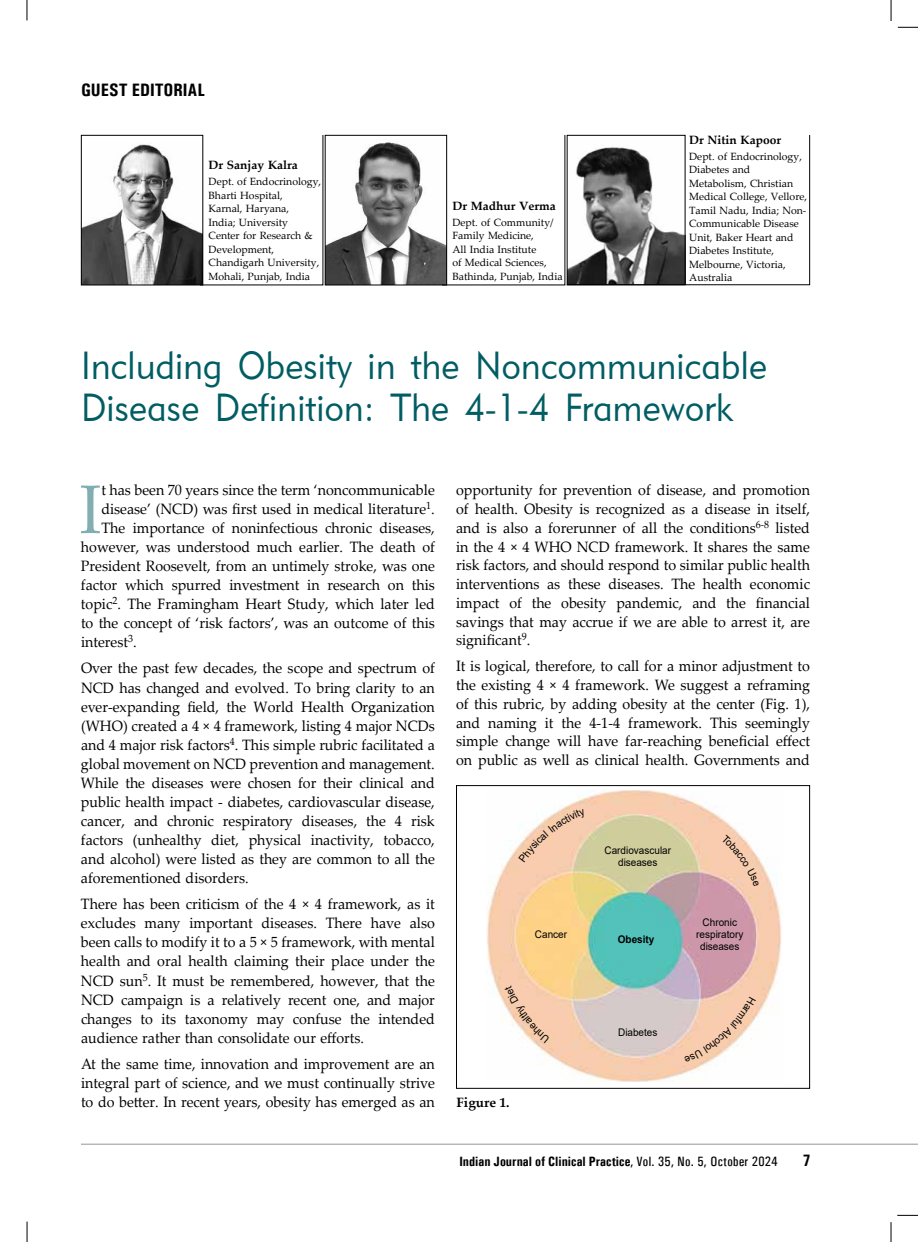
<style>
.page{position:relative;width:918px;height:1242px;background:#fff}
.page>*{position:absolute;margin:0;border:0;box-sizing:border-box;transform-origin:0 0}
.t1{font:68.85px "Palatino Linotype";color:#80aeb1;scale:.95 1}
.t2{font:39px/42px "Geometric 415 BT Lite A";letter-spacing:.01em;color:#005d63;scale:.9 1}
.t3{font:700 18px "Univers Condensed";color:#000}
.t4{font:700 16.5px "Univers Condensed";color:#000}
.t5{font:15px/19px "Palatino Linotype";color:#000;text-align:justify;scale:.95 1}
.t6{font:700 13.5px "Univers Condensed";color:#000}
.t7{font:700 13.5px "Palatino Linotype";color:#000}
.t8{font:700 12px "Palatino Linotype";color:#000}
.t9{font:10.5px/13.5px "Palatino Linotype";color:#000}
.t10{font:10.5px/12px "Arial";color:#000;text-align:center;scale:.95 1}
.t11{font:700 10.5px "Arial";color:#000;scale:.95 1}
.s1{font-weight:400}
</style>
<div class="page">
<svg style="left:27px;top:0;width:1px;height:20px"></svg>
<svg style="left:27px;top:1222px;width:1px;height:20px"></svg>
<svg style="left:891px;top:0;width:1px;height:21px"></svg>
<svg style="left:898px;top:27px;width:20px;height:1px"></svg>
<svg style="left:897px;top:1215px;width:21px;height:1px"></svg>
<svg style="left:891px;top:1222px;width:1px;height:20px"></svg>
<hr style="left:81px;top:1144px;width:837px;height:1px;background:#939598">
<img style="left:83px;top:144px;width:117px;height:139px">
<div style="left:81px;top:135px;width:122px;height:150px;border:1px solid #000"></div>
<svg style="left:200px;top:135px;width:123px;height:150px"></svg>
<img style="left:327px;top:142px;width:115px;height:141px">
<div style="left:325px;top:135px;width:122px;height:150px;border:1px solid #000"></div>
<svg style="left:442px;top:134px;width:368px;height:152px"></svg>
<div style="left:456px;top:785px;width:354px;height:304px;border:1px solid #000"></div>
<img style="left:486px;top:790px;width:296px;height:291px">
<svg style="left:721px;top:834px;width:38px;height:53px;background:#f7d0b8"></svg>
<svg style="left:684px;top:997px;width:72px;height:65px"></svg>
<svg style="left:504px;top:985px;width:45px;height:58px"></svg>
<svg style="left:519px;top:809px;width:67px;height:53px"></svg>
<p class="t3" style="left:81px;top:79px;width:126px">GUEST EDITORIAL</p>
<p class="t8" style="left:209px;top:157px;width:91px">Dr Sanjay Kalra</p>
<p class="t9" style="left:209px;top:174px;width:114px">Dept. of Endocrinology,<br>Bharti Hospital,<br>Karnal, Haryana,<br>India; University<br>Center for Research &amp;<br>Development,<br>Chandigarh University,<br>Mohali, Punjab, India</p>
<p class="t8" style="left:452px;top:197px;width:105px">Dr Madhur Verma</p>
<p class="t9" style="left:452px;top:215px;width:112px">Dept. of Community/<br>Family Medicine,<br>All India Institute<br>of Medical Sciences,<br>Bathinda, Punjab, India</p>
<p class="t8" style="left:689px;top:131px;width:94px">Dr Nitin Kapoor</p>
<p class="t9" style="left:689px;top:149px;width:119px">Dept. of Endocrinology,<br>Diabetes and<br>Metabolism, Christian<br>Medical College, Vellore,<br>Tamil Nadu, India; Non-<br>Communicable Disease<br>Unit, Baker Heart and<br>Diabetes Institute,<br>Melbourne, Victoria,<br>Australia</p>
<h2 class="t2" style="left:81px;top:344px;width:764px">Including Obesity in the Noncommunicable<br>Disease Definition: The 4-1-4 Framework</h2>
<h1 class="t1" style="left:79px;top:461px;width:25px">I</h1>
<p class="t5" style="left:101px;top:480px;width:352px">t has been 70 years since the term ‘noncommunicable</p>
<p class="t5" style="left:101px;top:499px;width:353px">disease’ (NCD) was first used in medical literature<sup>1</sup>.</p>
<p class="t5" style="left:101px;top:518px;width:353px">The importance of noninfectious chronic diseases,</p>
<p class="t5" style="left:81px;top:537px;width:374px">however, was understood much earlier. The death of</p>
<p class="t5" style="left:81px;top:556px;width:374px">President Roosevelt, from an untimely stroke, was one</p>
<p class="t5" style="left:81px;top:575px;width:374px">factor which spurred investment in research on this</p>
<p class="t5" style="left:81px;top:594px;width:374px">topic<sup>2</sup>. The Framingham Heart Study, which later led</p>
<p class="t5" style="left:81px;top:613px;width:374px">to the concept of ‘risk factors’, was an outcome of this</p>
<p class="t5" style="left:81px;top:632px;width:60px">interest<sup>3</sup>.</p>
<p class="t5" style="left:81px;top:658px;width:374px">Over the past few decades, the scope and spectrum of NCD has changed and evolved. To bring clarity to an ever-expanding field, the World Health Organization (WHO) created a 4 × 4 framework, listing 4 major NCDs and 4 major risk factors<sup>4</sup>. This simple rubric facilitated a global movement on NCD prevention and management.<br>While the diseases were chosen for their clinical and public health impact - diabetes, cardiovascular disease, cancer, and chronic respiratory diseases, the 4 risk factors (unhealthy diet, physical inactivity, tobacco, and alcohol) were listed as they are common to all the aforementioned disorders.</p>
<p class="t5" style="left:81px;top:894px;width:374px">There has been criticism of the 4 × 4 framework, as it excludes many important diseases. There have also been calls to modify it to a 5 × 5 framework, with mental health and oral health claiming their place under the NCD sun<sup>5</sup>. It must be remembered, however, that the NCD campaign is a relatively recent one, and major changes to its taxonomy may confuse the intended audience rather than consolidate our efforts.</p>
<p class="t5" style="left:81px;top:1054px;width:374px">At the same time, innovation and improvement are an integral part of science, and we must continually strive to do better. In recent years, obesity has emerged as an</p>
<p class="t5" style="left:456px;top:480px;width:374px">opportunity for prevention of disease, and promotion of health. Obesity is recognized as a disease in itself, and is also a forerunner of all the conditions<sup>6-8</sup> listed in the 4 × 4 WHO NCD framework. It shares the same risk factors, and should respond to similar public health interventions as these diseases. The health economic impact of the obesity pandemic, and the financial savings that may accrue if we are able to arrest it, are significant<sup>9</sup>.</p>
<p class="t5" style="left:456px;top:656px;width:374px">It is logical, therefore, to call for a minor adjustment to the existing 4 × 4 framework. We suggest a reframing of this rubric, by adding obesity at the center (Fig. 1), and naming it the 4-1-4 framework. This seemingly simple change will have far-reaching beneficial effect on public as well as clinical health. Governments and</p>
<p class="t10" style="left:535px;top:928px;width:35px">Cancer</p>
<p class="t7" style="left:456px;top:1093px;width:55px">Figure 1.</p>
<p class="t10" style="left:605px;top:844px;width:72px">Cardiovascular diseases</p>
<p class="t11" style="left:618px;top:932px;width:40px">Obesity</p>
<p class="t10" style="left:696px;top:916px;width:51px">Chronic respiratory diseases</p>
<p class="t10" style="left:618px;top:1026px;width:43px">Diabetes</p>
<p class="t6" style="left:459px;top:1153px;width:320px">Indian Journal of Clinical Practice<span class="s1">, Vol. 35, No. 5, October 2024</span></p>
<p class="t4" style="left:803px;top:1151px;width:9px">7</p>
</div>
